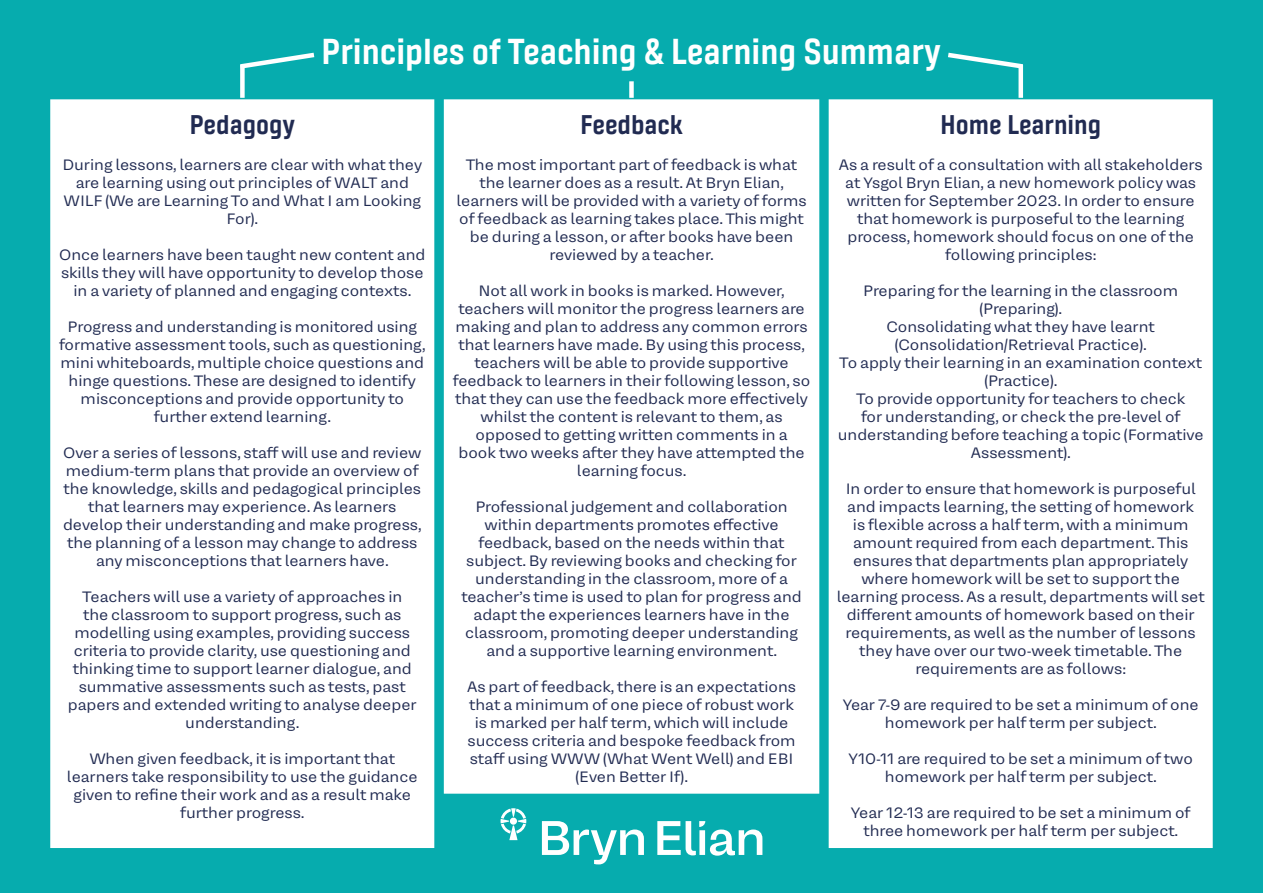
<style>
.page{position:relative;width:1263px;height:893px;background:#06acae}
.page>*{position:absolute;margin:0;border:0;box-sizing:border-box;transform-origin:0 0}
.t1{font:700 36px "Fester";color:#fff}
.t2{font:700 27px "Fester";color:#212b52}
.t3{font:15px/18px "Mena Grotesk";color:#212b52;text-align:center}
</style>
<div class="page">
<div style="left:54px;top:103px;width:377px;height:741px;background:#fff"></div>
<div style="left:50px;top:99px;width:384px;height:749px;border:8px solid #fff"></div>
<div style="left:448px;top:103px;width:367px;height:687px;background:#fff"></div>
<div style="left:444px;top:99px;width:375px;height:695px;border:8px solid #fff"></div>
<div style="left:832px;top:103px;width:377px;height:741px;background:#fff"></div>
<div style="left:829px;top:99px;width:384px;height:749px;border:8px solid #fff"></div>
<div style="left:240px;top:65px;width:5px;height:33px;background:#fff"></div>
<svg style="left:240px;top:52px;width:75px;height:20px"></svg>
<div style="left:1018px;top:65px;width:5px;height:33px;background:#fff"></div>
<svg style="left:948px;top:52px;width:76px;height:20px"></svg>
<div style="left:629px;top:81px;width:5px;height:17px;background:#fff"></div>
<svg style="left:500px;top:808px;width:26px;height:32px"></svg>
<svg style="left:542px;top:821px;width:102px;height:43px"></svg>
<svg style="left:657px;top:821px;width:105px;height:35px"></svg>
<h1 class="t1" style="left:321px;top:29px;width:621px">Principles of Teaching &amp; Learning Summary</h1>
<h2 class="t2" style="left:190px;top:107px;width:107px">Pedagogy</h2>
<p class="t3" style="left:62px;top:155px;width:361px">During lessons, learners are clear with what they are learning using out principles of WALT and WILF (We are Learning To and What I am Looking For).</p>
<p class="t3" style="left:59px;top:245px;width:368px">Once learners have been taught new content and skills they will have opportunity to develop those in a variety of planned and engaging contexts.</p>
<p class="t3" style="left:59px;top:317px;width:368px">Progress and understanding is monitored using formative assessment tools, such as questioning, mini whiteboards, multiple choice questions and hinge questions. These are designed to identify misconceptions and provide opportunity to further extend learning.</p>
<p class="t3" style="left:63px;top:443px;width:360px">Over a series of lessons, staff will use and review medium-term plans that provide an overview of the knowledge, skills and pedagogical principles that learners may experience. As learners develop their understanding and make progress, the planning of a lesson may change to address any misconceptions that learners have.</p>
<p class="t3" style="left:68px;top:587px;width:350px">Teachers will use a variety of approaches in the classroom to support progress, such as modelling using examples, providing success criteria to provide clarity, use questioning and thinking time to support learner dialogue, and summative assessments such as tests, past papers and extended writing to analyse deeper understanding.</p>
<p class="t3" style="left:67px;top:749px;width:352px">When given feedback, it is important that learners take responsibility to use the guidance given to refine their work and as a result make further progress.</p>
<h2 class="t2" style="left:580px;top:107px;width:104px">Feedback</h2>
<p class="t3" style="left:457px;top:155px;width:351px">The most important part of feedback is what the learner does as a result. At Bryn Elian, learners will be provided with a variety of forms of feedback as learning takes place. This might be during a lesson, or after books have been reviewed by a teacher.</p>
<p class="t3" style="left:453px;top:281px;width:359px">Not all work in books is marked. However, teachers will monitor the progress learners are making and plan to address any common errors that learners have made. By using this process, teachers will be able to provide supportive feedback to learners in their following lesson, so that they can use the feedback more effectively whilst the content is relevant to them, as opposed to getting written comments in a<br>book two weeks after they have attempted the learning focus.</p>
<p class="t3" style="left:461px;top:497px;width:342px">Professional judgement and collaboration within departments promotes effective feedback, based on the needs within that subject. By reviewing books and checking for understanding in the classroom, more of a teacher’s time is used to plan for progress and adapt the experiences learners have in the classroom, promoting deeper understanding and a supportive learning environment.</p>
<p class="t3" style="left:467px;top:677px;width:330px">As part of feedback, there is an expectations that a minimum of one piece of robust work is marked per half term, which will include success criteria and bespoke feedback from staff using WWW (What Went Well) and EBI (Even Better If).</p>
<h2 class="t2" style="left:940px;top:107px;width:163px">Home Learning</h2>
<p class="t3" style="left:839px;top:155px;width:365px">As a result of a consultation with all stakeholders at Ysgol Bryn Elian, a new homework policy was written for September 2023. In order to ensure that homework is purposeful to the learning process, homework should focus on one of the following principles:</p>
<p class="t3" style="left:838px;top:281px;width:367px">Preparing for the learning in the classroom (Preparing).<br>Consolidating what they have learnt (Consolidation/Retrieval Practice).<br>To apply their learning in an examination context (Practice).<br>To provide opportunity for teachers to check<br>for understanding, or check the pre-level of understanding before teaching a topic (Formative Assessment).</p>
<p class="t3" style="left:837px;top:479px;width:369px">In order to ensure that homework is purposeful and impacts learning, the setting of homework<br>is flexible across a half term, with a minimum amount required from each department. This ensures that departments plan appropriately where homework will be set to support the learning process. As a result, departments will set different amounts of homework based on their requirements, as well as the number of lessons they have over our two-week timetable. The requirements are as follows:</p>
<p class="t3" style="left:843px;top:695px;width:357px">Year 7-9 are required to be set a minimum of one homework per half term per subject.</p>
<p class="t3" style="left:848px;top:749px;width:346px">Y10-11 are required to be set a minimum of two homework per half term per subject.</p>
<p class="t3" style="left:851px;top:803px;width:341px">Year 12-13 are required to be set a minimum of three homework per half term per subject.</p>
</div>
